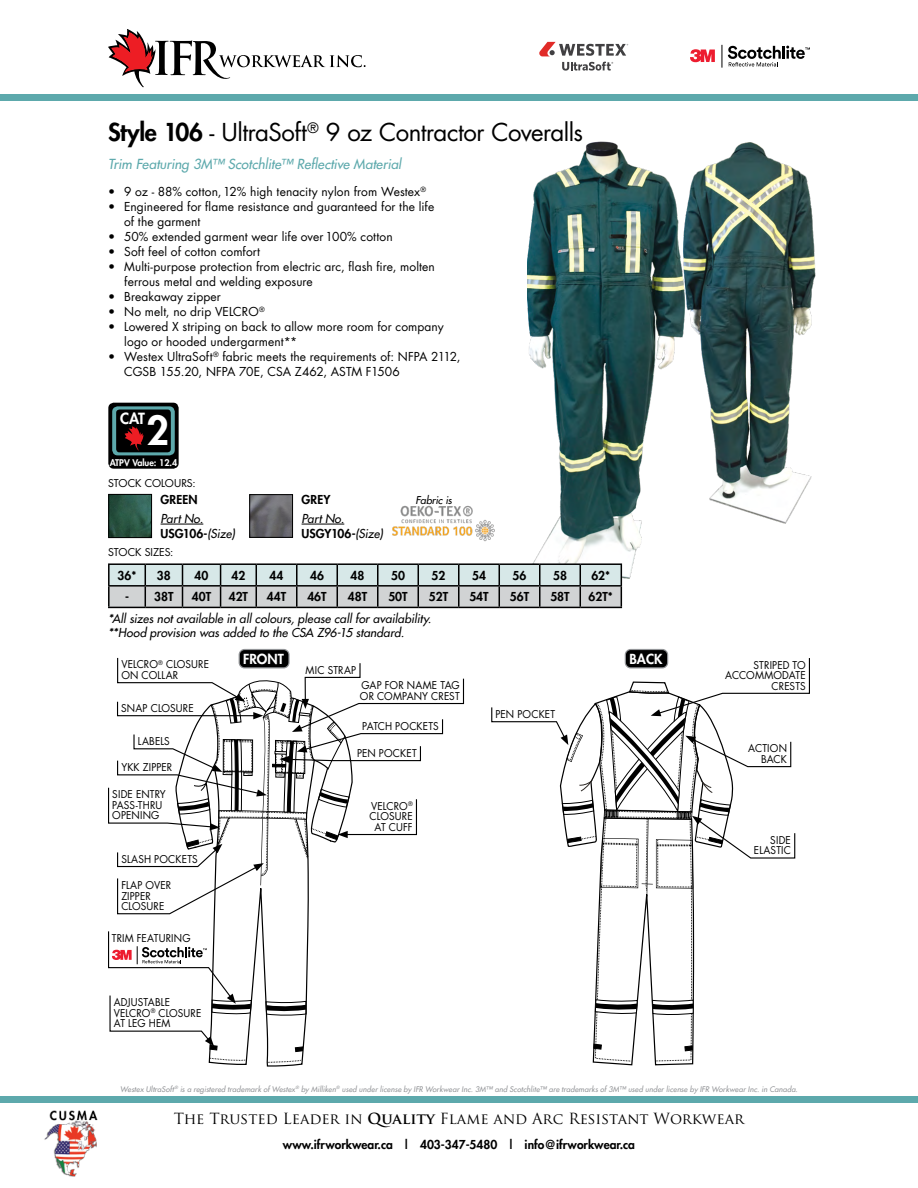
<style>
.page{position:relative;width:918px;height:1188px;background:#fff}
.page>*{position:absolute;margin:0;border:0;box-sizing:border-box;transform-origin:0 0}
.t1{font:800 39px "Futura LT";color:#fff}
.t2{font:24px "Futura LT";letter-spacing:-.025em;color:#000}
.t3{font:15px "Trajan Pro";color:#000}
.t4{font:800 15px "Futura LT";color:#fff}
.t5{font:italic 13.5px "Futura 2";color:#5da9ac}
.t6{font:800 13.5px "Futura LT";color:#fff}
.t7{font:12px/15px "Futura LT";letter-spacing:.01em;color:#000}
.t8{font:800 12px "Futura LT";color:#000}
.t9{font:italic 12px/14.4px "Futura 2";color:#000}
.t10{font:10.5px/10.5px "Futura LT";letter-spacing:.015em;color:#000;scale:.95 1}
.t11{font:10.5px "Futura LT";letter-spacing:.015em;color:#000}
.t12{font:italic 10.5px "Futura 2";letter-spacing:-.01em;color:#000}
.t13{font:800 9px "Futura LT";color:#fff}
.t14{font:italic 7.5px "Futura 2";letter-spacing:.015em;color:#939598}
.s1{font-weight:800}
.s2{font-family:"Futura 2";font-weight:400;font-style:italic}
.s3{font-weight:700}
</style>
<div class="page">
<svg style="left:539px;top:42px;width:89px;height:14px"></svg>
<svg style="left:562px;top:62px;width:51px;height:9px"></svg>
<div style="left:0;top:1096px;width:918px;height:7px;background:#5da9ac"></div>
<div style="left:0;top:94px;width:918px;height:7px;background:#5da9ac"></div>
<svg style="left:722px;top:45px;width:88px;height:23px"></svg>
<svg style="left:690px;top:49px;width:25px;height:13px"></svg>
<svg style="left:108px;top:29px;width:258px;height:58px"></svg>
<img style="left:44px;top:1110px;width:54px;height:67px">
<img style="left:528px;top:141px;width:152px;height:439px">
<img style="left:680px;top:142px;width:136px;height:382px">
<img style="left:110px;top:496px;width:40px;height:40px">
<div style="left:108px;top:494px;width:44px;height:44px;border:1px solid #000"></div>
<hr style="left:161px;top:524px;width:42px;height:1px;background:#000">
<img style="left:251px;top:496px;width:40px;height:40px">
<div style="left:249px;top:494px;width:44px;height:44px;border:1px solid #000"></div>
<hr style="left:302px;top:524px;width:42px;height:1px;background:#000">
<div style="left:625px;top:650px;width:43px;height:18px;background:#000;border-radius:5px"></div>
<div style="left:625px;top:649px;width:43px;height:19px;border:1px solid #939598;border-radius:5px"></div>
<div style="left:239px;top:650px;width:50px;height:18px;background:#000;border-radius:5px"></div>
<div style="left:239px;top:649px;width:51px;height:19px;border:1px solid #939598;border-radius:5px"></div>
<hr style="left:108px;top:563px;width:37px;height:2px;background:#000">
<hr style="left:108px;top:565px;width:2px;height:20px;background:#000">
<hr style="left:145px;top:563px;width:38px;height:2px;background:#000">
<hr style="left:183px;top:563px;width:38px;height:2px;background:#000">
<hr style="left:221px;top:563px;width:35px;height:2px;background:#000">
<hr style="left:256px;top:563px;width:41px;height:2px;background:#000">
<hr style="left:297px;top:563px;width:40px;height:2px;background:#000">
<hr style="left:337px;top:563px;width:41px;height:2px;background:#000">
<hr style="left:378px;top:563px;width:40px;height:2px;background:#000">
<hr style="left:418px;top:563px;width:41px;height:2px;background:#000">
<hr style="left:459px;top:563px;width:40px;height:2px;background:#000">
<hr style="left:499px;top:563px;width:41px;height:2px;background:#000">
<hr style="left:540px;top:563px;width:40px;height:2px;background:#000">
<hr style="left:580px;top:563px;width:42px;height:2px;background:#000">
<hr style="left:108px;top:585px;width:37px;height:2px;background:#000">
<hr style="left:108px;top:587px;width:2px;height:20px;background:#000">
<svg style="left:109px;top:564px;width:513px;height:43px;background:#bec7c7"></svg>
<hr style="left:108px;top:607px;width:37px;height:1px;background:#000">
<hr style="left:145px;top:607px;width:38px;height:1px;background:#000">
<hr style="left:183px;top:607px;width:38px;height:1px;background:#000">
<hr style="left:221px;top:607px;width:35px;height:1px;background:#000">
<hr style="left:256px;top:607px;width:41px;height:1px;background:#000">
<hr style="left:297px;top:607px;width:40px;height:1px;background:#000">
<hr style="left:337px;top:607px;width:41px;height:1px;background:#000">
<hr style="left:378px;top:607px;width:40px;height:1px;background:#000">
<hr style="left:418px;top:607px;width:41px;height:1px;background:#000">
<hr style="left:459px;top:607px;width:40px;height:1px;background:#000">
<hr style="left:499px;top:607px;width:41px;height:1px;background:#000">
<hr style="left:540px;top:607px;width:40px;height:1px;background:#000">
<hr style="left:580px;top:607px;width:42px;height:1px;background:#000">
<div style="left:108px;top:403px;width:71px;height:66px;background:#000;border-radius:5px"></div>
<svg style="left:112px;top:406px;width:63px;height:49px"></svg>
<div style="left:116px;top:410px;width:55px;height:42px;background:#000;border-radius:3px"></div>
<svg style="left:125px;top:426px;width:19px;height:25px"></svg>
<svg style="left:491px;top:657px;width:319px;height:408px"></svg>
<svg style="left:108px;top:657px;width:357px;height:410px"></svg>
<img style="left:392px;top:505px;width:103px;height:37px">
<h2 class="t2" style="left:108px;top:117px;width:477px"><span class="s1">Style 106</span> - UltraSoft<sup>®</sup> 9 oz Contractor Coveralls</h2>
<p class="t5" style="left:108px;top:155px;width:295px">Trim Featuring 3M™ Scotchlite™ Reflective Material</p>
<p class="t7" style="left:108px;top:184px;width:320px">• 9 oz - 88% cotton, 12% high tenacity nylon from Westex<sup>®</sup></p>
<p class="t7" style="left:124px;top:199px;width:312px;text-indent:-16px">• Engineered for flame resistance and guaranteed for the life of the garment</p>
<p class="t7" style="left:108px;top:229px;width:286px">• 50% extended garment wear life over 100% cotton</p>
<p class="t7" style="left:108px;top:244px;width:154px">• Soft feel of cotton comfort</p>
<p class="t7" style="left:124px;top:259px;width:312px;text-indent:-16px">• Multi-purpose protection from electric arc, flash fire, molten ferrous metal and welding exposure</p>
<p class="t7" style="left:108px;top:289px;width:114px">• Breakaway zipper</p>
<p class="t7" style="left:108px;top:304px;width:158px">• No melt, no drip VELCRO<sup>®</sup></p>
<p class="t7" style="left:124px;top:319px;width:321px;text-indent:-16px">• Lowered X striping on back to allow more room for company logo or hooded undergarment**</p>
<p class="t7" style="left:124px;top:349px;width:338px;text-indent:-16px">• Westex UltraSoft<sup>®</sup> fabric meets the requirements of: NFPA 2112,<br>CGSB 155.20, NFPA 70E, CSA Z462, ASTM F1506</p>
<p class="t4" style="left:120px;top:409px;width:26px">CAT</p>
<h1 class="t1" style="left:147px;top:405px;width:24px">2</h1>
<p class="t13" style="left:110px;top:456px;width:69px">ATPV Value: 12.4</p>
<p class="t11" style="left:108px;top:476px;width:89px">STOCK COLOURS:</p>
<p class="t8" style="left:161px;top:492px;width:38px">GREEN</p>
<p class="t9" style="left:161px;top:511px;width:44px">Part No.</p>
<p class="t8" style="left:161px;top:525px;width:76px">USG106-<span class="s2">(Size)</span></p>
<p class="t11" style="left:108px;top:545px;width:67px">STOCK SIZES:</p>
<p class="t8" style="left:302px;top:492px;width:30px">GREY</p>
<p class="t9" style="left:302px;top:511px;width:44px">Part No.</p>
<p class="t8" style="left:302px;top:525px;width:83px">USGY106-<span class="s2">(Size)</span></p>
<p class="t12" style="left:415px;top:493px;width:38px">Fabric is</p>
<p class="t9" style="left:108px;top:566px;width:147px">*May be a non-stocked item.</p>
<p class="t8" style="left:118px;top:567px;width:20px">36*</p>
<p class="t8" style="left:157px;top:567px;width:15px">38</p>
<p class="t8" style="left:195px;top:567px;width:15px">40</p>
<p class="t8" style="left:231px;top:567px;width:15px">42</p>
<p class="t8" style="left:270px;top:567px;width:15px">44</p>
<p class="t8" style="left:310px;top:567px;width:15px">46</p>
<p class="t8" style="left:351px;top:567px;width:15px">48</p>
<p class="t8" style="left:391px;top:567px;width:15px">50</p>
<p class="t8" style="left:432px;top:567px;width:15px">52</p>
<p class="t8" style="left:472px;top:567px;width:15px">54</p>
<p class="t8" style="left:513px;top:567px;width:15px">56</p>
<p class="t8" style="left:553px;top:567px;width:15px">58</p>
<p class="t8" style="left:591px;top:567px;width:20px">62*</p>
<p class="t8" style="left:125px;top:589px;width:50px">- 38T</p>
<p class="t8" style="left:192px;top:589px;width:21px">40T</p>
<p class="t8" style="left:229px;top:589px;width:21px">42T</p>
<p class="t8" style="left:267px;top:589px;width:21px">44T</p>
<p class="t8" style="left:307px;top:589px;width:21px">46T</p>
<p class="t8" style="left:348px;top:589px;width:21px">48T</p>
<p class="t8" style="left:388px;top:589px;width:21px">50T</p>
<p class="t8" style="left:429px;top:589px;width:21px">52T</p>
<p class="t8" style="left:469px;top:589px;width:21px">54T</p>
<p class="t8" style="left:510px;top:589px;width:21px">56T</p>
<p class="t8" style="left:550px;top:589px;width:21px">58T</p>
<p class="t8" style="left:589px;top:589px;width:26px">62T*</p>
<p class="t9" style="left:108px;top:611px;width:325px">*All sizes not available in all colours, please call for availability. **Hood provision was added to the CSA Z96-15 standard.</p>
<p class="t10" style="left:121px;top:660px;width:94px">VELCRO<sup>®</sup> CLOSURE<br>ON COLLAR</p>
<p class="t10" style="left:121px;top:703px;width:78px">SNAP CLOSURE</p>
<p class="t10" style="left:138px;top:736px;width:35px">LABELS</p>
<p class="t10" style="left:121px;top:762px;width:55px">YKK ZIPPER</p>
<p class="t10" style="left:112px;top:789px;width:58px">SIDE ENTRY<br>PASS-THRU<br>OPENING</p>
<p class="t10" style="left:121px;top:854px;width:82px">SLASH POCKETS</p>
<p class="t10" style="left:121px;top:880px;width:54px">FLAP OVER<br>ZIPPER<br>CLOSURE</p>
<p class="t10" style="left:112px;top:933px;width:84px">TRIM FEATURING</p>
<p class="t10" style="left:114px;top:997px;width:94px">ADJUSTABLE<br>VELCRO<sup>®</sup> CLOSURE<br>AT LEG HEM</p>
<p class="t6" style="left:243px;top:650px;width:42px">FRONT</p>
<p class="t6" style="left:629px;top:650px;width:35px">BACK</p>
<p class="t10" style="left:306px;top:665px;width:55px">MIC STRAP</p>
<p class="t10" style="left:360px;top:680px;width:107px">GAP FOR NAME TAG<br>OR COMPANY CREST</p>
<p class="t10" style="left:362px;top:721px;width:82px">PATCH POCKETS</p>
<p class="t10" style="left:357px;top:748px;width:64px">PEN POCKET</p>
<p class="t10" style="left:370px;top:801px;width:47px;text-align:center">VELCRO<sup>®<br></sup>CLOSURE<br>AT CUFF</p>
<p class="t10" style="left:496px;top:709px;width:64px">PEN POCKET</p>
<p class="t10" style="left:725px;top:660px;width:86px;text-align:right">STRIPED TO<br>ACCOMMODATE<br>CRESTS</p>
<p class="t10" style="left:748px;top:743px;width:42px;text-align:right">ACTION<br>BACK</p>
<p class="t10" style="left:754px;top:835px;width:40px;text-align:right">SIDE<br>ELASTIC</p>
<p class="t14" style="left:120px;top:1084px;width:679px">Westex UltraSoft<sup>®</sup> is a registered trademark of Westex<sup>®</sup> by Milliken<sup>®</sup> used under license by IFR Workwear Inc. 3M™ and Scotchlite™ are trademarks of 3M™ used under license by IFR Workwear Inc. in Canada.</p>
<p class="t3" style="left:174px;top:1109px;width:572px">The Trusted Leader in <span class="s3">Quality</span> Flame and Arc Resistant Workwear</p>
<p class="t8" style="left:283px;top:1137px;width:354px">www.ifrworkwear.ca | 403-347-5480 | info@ifrworkwear.ca</p>
</div>
